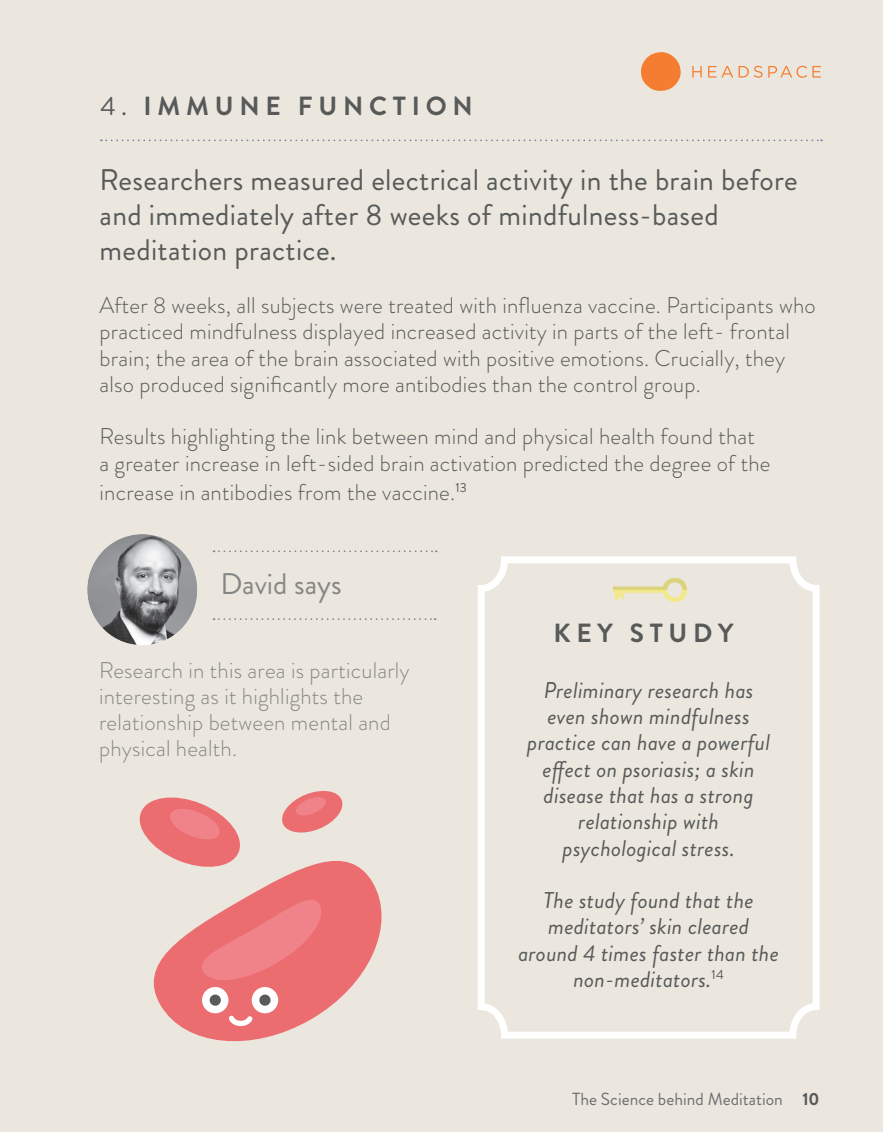
<style>
.page{position:relative;width:883px;height:1132px;background:#fff}
.page>*{position:absolute;margin:0;border:0;box-sizing:border-box;transform-origin:0 0}
.t1{font:29.75px/35px "Brandon Grotesque";letter-spacing:.01em;color:#575a59}
.t2{font:29.75px "Brandon Grotesque";color:#858785}
.t3{font:700 26.25px "Brandon Grotesque";letter-spacing:.22em;color:#575a59}
.t4{font:300 22.75px/26.2px "Brandon Grotesque";letter-spacing:.01em;color:#575a59}
.t5{font:italic 22.75px/26.2px "Brandon Grotesque";letter-spacing:.01em;color:#575a59;text-align:center}
.t6{font:300 22.75px/26.2px "Brandon Grotesque";letter-spacing:.01em;color:#858785}
.t7{font:17.5px "Brandon Grotesque";color:#6f6f73}
.s1{font-weight:400}
.s2{font-weight:700;color:#575a59}
</style>
<div class="page">
<div style="left:0;top:0;width:883px;height:1131px;background:#ebe7de"></div>
<svg style="left:692px;top:66px;width:10px;height:12px"></svg>
<svg style="left:708px;top:66px;width:25px;height:12px"></svg>
<svg style="left:739px;top:66px;width:82px;height:12px"></svg>
<svg style="left:641px;top:52px;width:40px;height:39px"></svg>
<svg style="left:478px;top:556px;width:342px;height:483px"></svg>
<img style="left:607px;top:573px;width:83px;height:34px">
<svg style="left:153px;top:861px;width:229px;height:181px;fill:#eb6d70"></svg>
<svg style="left:195px;top:890px;width:133px;height:95px;background:#ec8083"></svg>
<svg style="left:139px;top:797px;width:106px;height:74px"></svg>
<svg style="left:282px;top:791px;width:61px;height:42px"></svg>
<div style="left:202px;top:986px;width:26px;height:26px;background:#fff;border-radius:50%"></div>
<div style="left:210px;top:994px;width:11px;height:11px;background:#585b5c;border-radius:50%"></div>
<div style="left:252px;top:986px;width:26px;height:26px;background:#fff;border-radius:50%"></div>
<div style="left:259px;top:994px;width:12px;height:11px;background:#585b5c;border-radius:50%"></div>
<svg style="left:222px;top:1003px;width:37px;height:26px"></svg>
<svg style="left:214px;top:618px;width:222px;height:1px"></svg>
<svg style="left:214px;top:550px;width:223px;height:2px"></svg>
<svg style="left:101px;top:139px;width:721px;height:2px"></svg>
<img style="left:87px;top:534px;width:110px;height:111px">
<p class="t3" style="left:100px;top:88px;width:374px"><span class="s1">4.</span> IMMUNE FUNCTION</p>
<p class="t1" style="left:100px;top:163px;width:700px">Researchers measured electrical activity in the brain before and immediately after 8 weeks of mindfulness-based meditation practice.</p>
<p class="t4" style="left:100px;top:292px;width:718px">After 8 weeks, all subjects were treated with influenza vaccine. Participants who practiced mindfulness displayed increased activity in parts of the left- frontal brain; the area of the brain associated with positive emotions. Crucially, they also produced significantly more antibodies than the control group.</p>
<p class="t4" style="left:100px;top:423px;width:657px">Results highlighting the link between mind and physical health found that</p>
<p class="t4" style="left:100px;top:449px;width:673px">a greater increase in left-sided brain activation predicted the degree of the</p>
<p class="t4" style="left:100px;top:479px;width:369px">increase in antibodies from the vaccine.<sup>13</sup></p>
<p class="t2" style="left:220px;top:563px;width:123px">David says</p>
<p class="t6" style="left:99px;top:656px;width:312px">Research in this area is particularly interesting as it highlights the relationship between mental and physical health.</p>
<p class="t3" style="left:553px;top:614px;width:181px">KEY STUDY</p>
<p class="t5" style="left:527px;top:677px;width:244px">Preliminary research has even shown mindfulness practice can have a powerful effect on psoriasis; a skin disease that has a strong relationship with</p>
<p class="t5" style="left:563px;top:834px;width:174px">psychological stress.</p>
<p class="t5" style="left:518px;top:887px;width:262px">The study found that the meditators’ skin cleared around 4 times faster than the non-meditators.<sup>14</sup></p>
<p class="t7" style="left:572px;top:1086px;width:249px">The Science behind Meditation <span class="s2">10</span></p>
</div>
